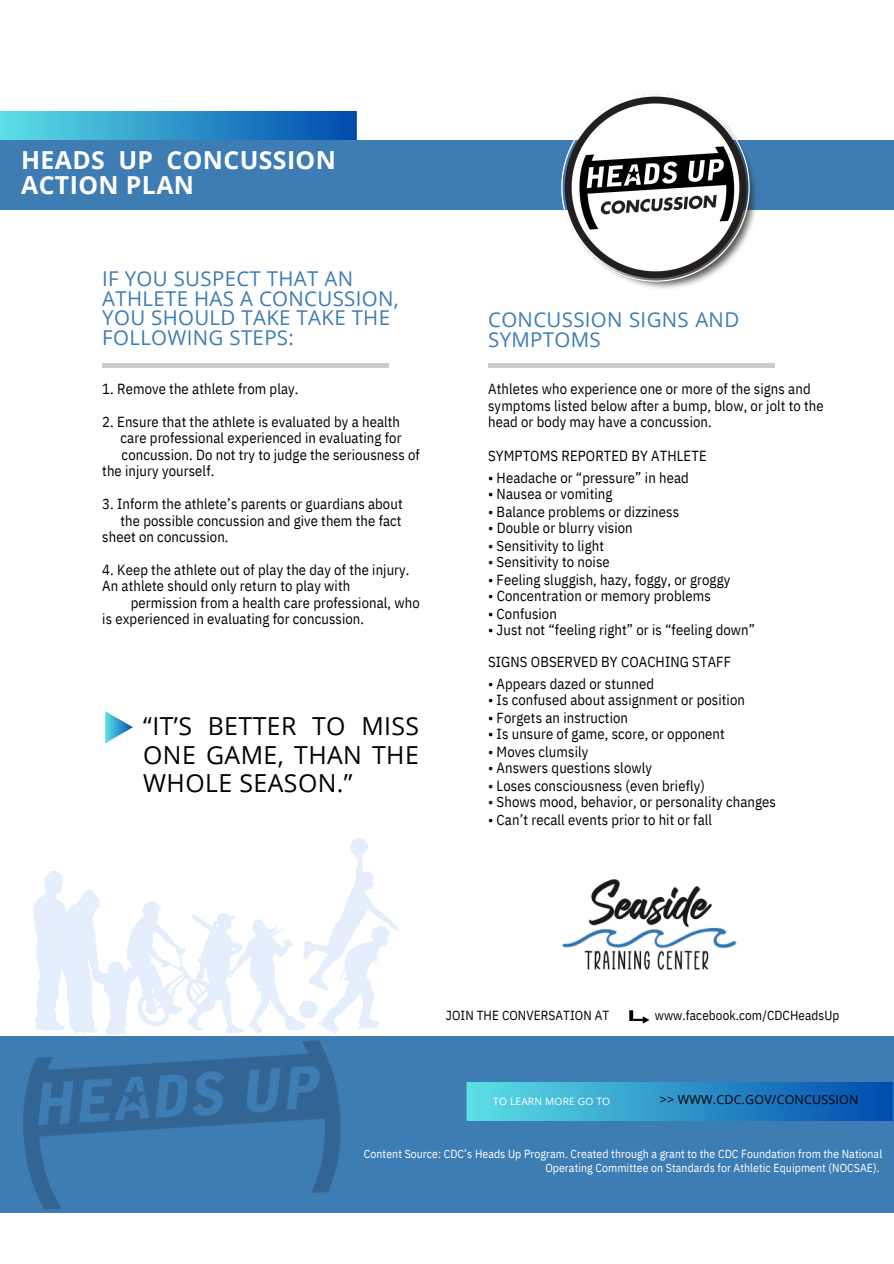
<style>
.page{position:relative;width:894px;height:1264px;background:#fff}
.page>*{position:absolute;margin:0;border:0;box-sizing:border-box;transform-origin:0 0}
.t1{font:24.75px/28.5px "Open Sans";letter-spacing:.02em;color:#000;text-align:justify}
.t2{font:700 24.75px/24.8px "Open Sans";letter-spacing:.015em;color:#fff}
.t3{font:20.4px/19.6px "Open Sans";letter-spacing:.015em;color:#3e7cb4}
.t4{font:14.55px/16.5px "IBM Plex Sans Cond";letter-spacing:.005em;color:#000}
.t5{font:13.2px "IBM Plex Sans Cond";letter-spacing:.005em;color:#000}
.t6{font:12.45px "Open Sans";letter-spacing:.015em;color:#000}
.t7{font:11.7px/14.2px "IBM Plex Sans Cond";letter-spacing:.005em;color:#fff;text-align:right}
.t8{font:10.2px "Open Sans";letter-spacing:.015em;color:#fff}
</style>
<div class="page">
<div style="left:102px;top:363px;width:286px;height:5px;background:#ccc"></div>
<svg style="left:105px;top:711px;width:28px;height:32px"></svg>
<div style="left:0;top:111px;width:356px;height:29px;background:linear-gradient(to right,#5cdfe5,#004bad)"></div>
<div style="left:0;top:140px;width:893px;height:69px;background:#3e7cb4"></div>
<div style="left:0;top:1036px;width:892px;height:176px;background:#3e7cb4"></div>
<div style="left:466px;top:1082px;width:426px;height:38px;background:linear-gradient(to right,#5de0e6,#004bad)"></div>
<div style="left:488px;top:363px;width:286px;height:5px;background:#ccc"></div>
<img style="left:561px;top:93px;width:197px;height:196px">
<img style="left:629px;top:1010px;width:20px;height:13px">
<img style="left:33px;top:838px;width:365px;height:196px">
<img style="left:23px;top:1040px;width:317px;height:169px">
<img style="left:562px;top:879px;width:175px;height:91px">
<p class="t2" style="left:21px;top:147px;width:316px">HEADS UP CONCUSSION<br>ACTION PLAN</p>
<p class="t3" style="left:102px;top:268px;width:298px">IF YOU SUSPECT THAT AN<br>ATHLETE HAS A CONCUSSION,<br>YOU SHOULD TAKE TAKE THE<br>FOLLOWING STEPS:</p>
<p class="t4" style="left:102px;top:380px;width:198px">1. Remove the athlete from play.</p>
<p class="t4" style="left:102px;top:413px;width:299px">2. Ensure that the athlete is evaluated by a health</p>
<p class="t4" style="left:120px;top:429px;width:282px">care professional experienced in evaluating for</p>
<p class="t4" style="left:122px;top:446px;width:299px">concussion. Do not try to judge the seriousness of</p>
<p class="t4" style="left:102px;top:462px;width:113px">the injury yourself.</p>
<p class="t4" style="left:102px;top:495px;width:302px">3. Inform the athlete’s parents or guardians about</p>
<p class="t4" style="left:120px;top:512px;width:282px">the possible concussion and give them the fact</p>
<p class="t4" style="left:102px;top:528px;width:128px">sheet on concussion.</p>
<p class="t4" style="left:102px;top:561px;width:309px">4. Keep the athlete out of play the day of the injury.</p>
<p class="t4" style="left:102px;top:577px;width:249px">An athlete should only return to play with</p>
<p class="t4" style="left:131px;top:594px;width:290px">permission from a health care professional, who</p>
<p class="t4" style="left:102px;top:610px;width:263px">is experienced in evaluating for concussion.</p>
<p class="t1" style="left:143px;top:711px;width:277px">“IT’S BETTER TO MISS ONE GAME, THAN THE WHOLE SEASON.”</p>
<p class="t3" style="left:488px;top:309px;width:252px">CONCUSSION SIGNS AND<br>SYMPTOMS</p>
<p class="t4" style="left:488px;top:380px;width:337px">Athletes who experience one or more of the signs and symptoms listed below after a bump, blow, or jolt to the head or body may have a concussion.</p>
<p class="t4" style="left:488px;top:447px;width:220px">SYMPTOMS REPORTED BY ATHLETE</p>
<p class="t4" style="left:488px;top:469px;width:202px">• Headache or “pressure” in head</p>
<p class="t4" style="left:488px;top:485px;width:126px">• Nausea or vomiting</p>
<p class="t4" style="left:488px;top:503px;width:192px">• Balance problems or dizziness</p>
<p class="t4" style="left:488px;top:519px;width:146px">• Double or blurry vision</p>
<p class="t4" style="left:488px;top:537px;width:117px">• Sensitivity to light</p>
<p class="t4" style="left:488px;top:553px;width:123px">• Sensitivity to noise</p>
<p class="t4" style="left:488px;top:571px;width:243px">• Feeling sluggish, hazy, foggy, or groggy</p>
<p class="t4" style="left:488px;top:587px;width:224px">• Concentration or memory problems</p>
<p class="t4" style="left:488px;top:605px;width:70px">• Confusion</p>
<p class="t4" style="left:488px;top:621px;width:268px">• Just not “feeling right” or is “feeling down”</p>
<p class="t4" style="left:488px;top:653px;width:244px">SIGNS OBSERVED BY COACHING STAFF</p>
<p class="t4" style="left:488px;top:675px;width:167px">• Appears dazed or stunned</p>
<p class="t4" style="left:488px;top:691px;width:258px">• Is confused about assignment or position</p>
<p class="t4" style="left:488px;top:709px;width:141px">• Forgets an instruction</p>
<p class="t4" style="left:488px;top:725px;width:238px">• Is unsure of game, score, or opponent</p>
<p class="t4" style="left:488px;top:743px;width:102px">• Moves clumsily</p>
<p class="t4" style="left:488px;top:759px;width:165px">• Answers questions slowly</p>
<p class="t4" style="left:488px;top:777px;width:218px">• Loses consciousness (even briefly)</p>
<p class="t4" style="left:488px;top:793px;width:289px">• Shows mood, behavior, or personality changes</p>
<p class="t4" style="left:488px;top:811px;width:225px">• Can’t recall events prior to hit or fall</p>
<p class="t5" style="left:446px;top:1006px;width:165px">JOIN THE CONVERSATION AT</p>
<p class="t5" style="left:654px;top:1006px;width:186px">www.facebook.com/CDCHeadsUp</p>
<p class="t8" style="left:493px;top:1093px;width:118px">TO LEARN MORE GO TO</p>
<p class="t6" style="left:659px;top:1091px;width:200px">&gt;&gt; WWW.CDC.GOV/CONCUSSION</p>
<p class="t7" style="left:364px;top:1145px;width:519px">Content Source: CDC’s Heads Up Program. Created through a grant to the CDC Foundation from the National<br>Operating Committee on Standards for Athletic Equipment (NOCSAE).</p>
</div>
